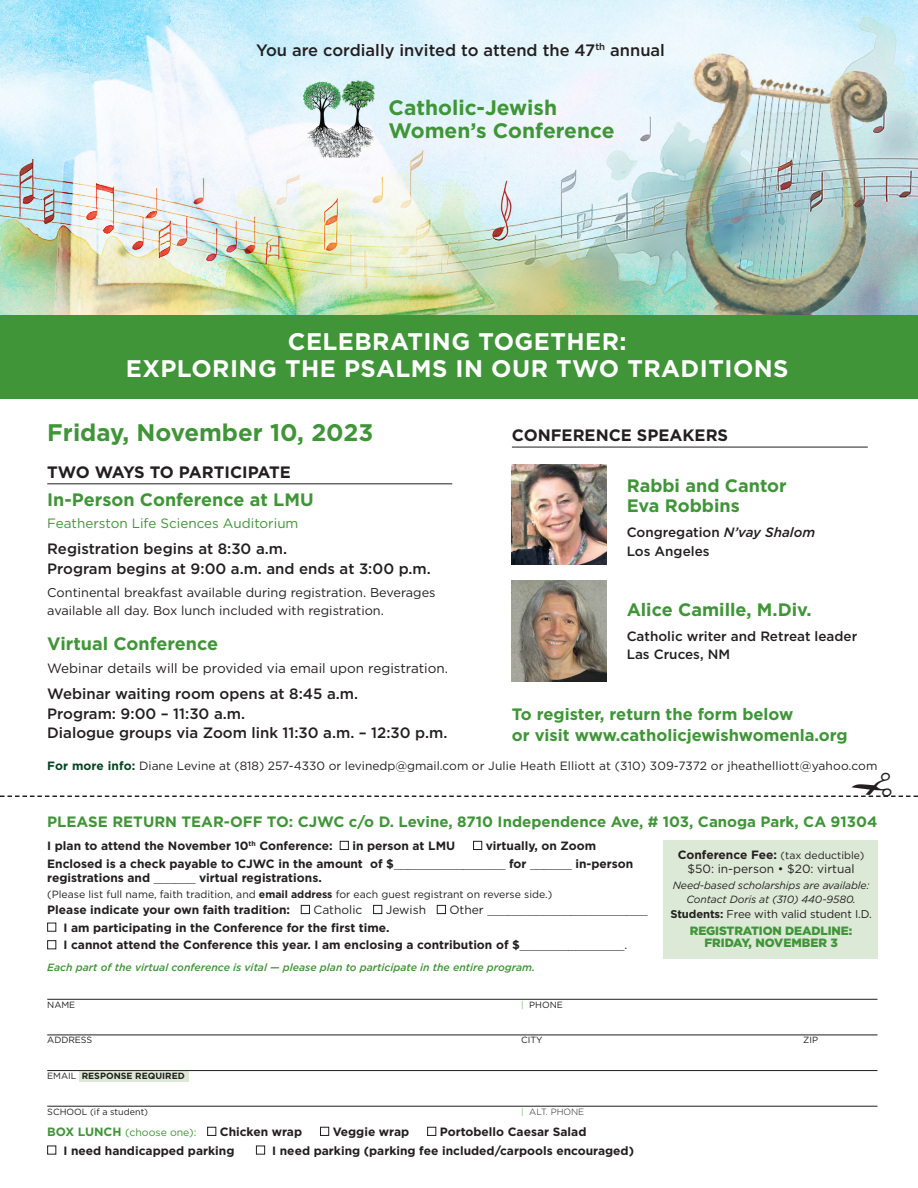
<style>
.page{position:relative;width:918px;height:1188px;background:#fff}
.page>*{position:absolute;margin:0;border:0;box-sizing:border-box;transform-origin:0 0}
.t1{font:700 24px/27px "Gotham";letter-spacing:.02em;color:#fff;text-align:center}
.t2{font:700 24px "Gotham";color:#3f9537}
.t3{font:700 21px "Gotham";color:#3f9537}
.t4{font:700 18px/19.5px "Gotham";color:#3f9537}
.t5{font:700 16.5px/21px "Gotham";color:#3f9537}
.t6{font:500 16.5px "Gotham";color:#231f20}
.t7{font:700 16.5px "Gotham";color:#231f20}
.t8{font:500 15px/19.5px "Gotham";color:#231f20}
.t9{font:700 15px "Gotham";color:#3f9537}
.t10{font:500 13.5px/19.5px "Gotham";color:#231f20}
.t11{font:13.5px "Gotham";color:#231f20}
.t12{font:13.5px "Gotham";color:#3f9537}
.t13{font:12.75px/18px "Gotham";color:#231f20}
.t14{font:700 12px/14.4px "Gotham";color:#231f20}
.t15{font:12px "Gotham";color:#231f20}
.t16{font:900 12px/12.9px "Gotham";letter-spacing:-.01em;color:#3f9537;text-align:center}
.t17{font:300 12px "Gotham";color:#231f20}
.t18{font:11.25px "Gotham";letter-spacing:-.01em;color:#231f20}
.t19{font:10.5px "Gotham";color:#231f20}
.t20{font:italic 500 10.5px "Gotham";color:#3f9537}
.t21{font:italic 10.5px/13.5px "Gotham";letter-spacing:-.01em;color:#231f20;text-align:center}
.t22{font:10.5px "Gotham";color:#3f9537}
.t23{font:9px "Gotham";color:#231f20}
.t24{font:700 9px "Gotham";color:#231f20}
.t25{font:300 9px "Gotham";color:#231f20}
.s1{font-style:italic}
.s2{font-weight:700;color:#064422}
.s3{font-weight:300}
.s4{font-weight:700}
.s5{font-weight:400}
.s6{font-weight:300;color:#3f9537}
.s7{color:#3f9537}
.s8{font-weight:700;font-size:12px}
</style>
<div class="page">
<div style="left:79px;top:1071px;width:109px;height:11px;background:#dde9d7"></div>
<hr style="left:47px;top:999px;width:831px;height:1px;background:#231f20">
<hr style="left:47px;top:1035px;width:831px;height:1px;background:#231f20">
<hr style="left:47px;top:1070px;width:831px;height:1px;background:#231f20">
<hr style="left:47px;top:1106px;width:831px;height:1px;background:#231f20">
<div style="left:340px;top:841px;width:9px;height:9px;border:1px solid #231f20"></div>
<div style="left:473px;top:841px;width:9px;height:9px;border:1px solid #231f20"></div>
<div style="left:301px;top:905px;width:9px;height:9px;border:1px solid #231f20"></div>
<div style="left:373px;top:905px;width:9px;height:9px;border:1px solid #231f20"></div>
<div style="left:437px;top:905px;width:9px;height:9px;border:1px solid #231f20"></div>
<div style="left:47px;top:923px;width:9px;height:9px;border:1px solid #231f20"></div>
<div style="left:47px;top:940px;width:9px;height:9px;border:1px solid #231f20"></div>
<div style="left:207px;top:1127px;width:9px;height:9px;border:1px solid #231f20"></div>
<div style="left:320px;top:1127px;width:9px;height:9px;border:1px solid #231f20"></div>
<div style="left:427px;top:1127px;width:9px;height:9px;border:1px solid #231f20"></div>
<div style="left:47px;top:1146px;width:9px;height:9px;border:1px solid #231f20"></div>
<div style="left:256px;top:1146px;width:9px;height:9px;border:1px solid #231f20"></div>
<div style="left:663px;top:840px;width:215px;height:118px;background:#dde9d7"></div>
<hr style="left:512px;top:447px;width:356px;height:1px;background:#231f20">
<img style="left:512px;top:581px;width:94px;height:100px">
<hr style="left:47px;top:483px;width:405px;height:1px;background:#231f20">
<img style="left:512px;top:464px;width:94px;height:101px">
<img style="left:547px;top:0;width:371px;height:315px">
<img style="left:655px;top:41px;width:238px;height:274px">
<img style="left:0;top:0;width:547px;height:315px">
<div style="left:0;top:315px;width:918px;height:84px;background:#3f9537"></div>
<img style="left:303px;top:79px;width:72px;height:79px">
<svg style="left:0;top:795px;width:918px;height:2px"></svg>
<p class="t6" style="left:256px;top:39px;width:410px">You are cordially invited to attend the 47<sup>th</sup> annual</p>
<p class="t3" style="left:389px;top:93px;width:170px">Catholic-Jewish</p>
<p class="t3" style="left:389px;top:117px;width:228px">Women’s Conference</p>
<p class="t1" style="left:126px;top:328px;width:664px">CELEBRATING TOGETHER:<br>EXPLORING THE PSALMS IN OUR TWO TRADITIONS</p>
<p class="t2" style="left:47px;top:417px;width:328px">Friday, November 10, 2023</p>
<p class="t7" style="left:47px;top:461px;width:245px">TWO WAYS TO PARTICIPATE</p>
<p class="t4" style="left:47px;top:490px;width:268px">In-Person Conference at LMU</p>
<p class="t12" style="left:47px;top:515px;width:253px">Featherston Life Sciences Auditorium</p>
<p class="t8" style="left:47px;top:539px;width:385px">Registration begins at 8:30 a.m.<br>Program begins at 9:00 a.m. and ends at 3:00 p.m.</p>
<p class="t13" style="left:47px;top:583px;width:390px">Continental breakfast available during registration. Beverages available all day. Box lunch included with registration.</p>
<p class="t4" style="left:47px;top:634px;width:172px">Virtual Conference</p>
<p class="t11" style="left:47px;top:660px;width:402px">Webinar details will be provided via email upon registration.</p>
<p class="t8" style="left:47px;top:684px;width:402px">Webinar waiting room opens at 8:45 a.m.<br>Program: 9:00 – 11:30 a.m.<br>Dialogue groups via Zoom link 11:30 a.m. – 12:30 p.m.</p>
<p class="t7" style="left:512px;top:425px;width:218px">CONFERENCE SPEAKERS</p>
<p class="t4" style="left:627px;top:476px;width:162px">Rabbi and Cantor<br>Eva Robbins</p>
<p class="t10" style="left:627px;top:522px;width:190px">Congregation <span class="s1">N’vay Shalom<br></span>Los Angeles</p>
<p class="t4" style="left:627px;top:600px;width:186px">Alice Camille, M.Div.</p>
<p class="t10" style="left:627px;top:627px;width:232px;line-height:18px">Catholic writer and Retreat leader<br>Las Cruces, NM</p>
<p class="t5" style="left:512px;top:704px;width:337px">To register, return the form below<br>or visit www.catholicjewishwomenla.org</p>
<p class="t15" style="left:47px;top:758px;width:832px"><span class="s2">For more info:</span> Diane Levine at (818) 257-4330 or levinedp@gmail.com or Julie Heath Elliott at (310) 309-7372 or jheathelliott@yahoo.com</p>
<p class="t9" style="left:47px;top:812px;width:832px">PLEASE RETURN TEAR-OFF TO: CJWC c/o D. Levine, 8710 Independence Ave, # 103, Canoga Park, CA 91304</p>
<p class="t14" style="left:47px;top:838px;width:287px">I plan to attend the November 10<sup>th</sup> Conference:</p>
<p class="t14" style="left:352px;top:838px;width:104px">in person at LMU</p>
<p class="t14" style="left:486px;top:838px;width:112px">virtually, on Zoom</p>
<p class="t14" style="left:47px;top:856px;width:588px">Enclosed is a check payable to CJWC in the amount of $<span class="s3">________________</span> for <span class="s3">______</span> in-person registrations and <span class="s3">______</span> virtual registrations.</p>
<p class="t19" style="left:47px;top:887px;width:507px">(Please list full name, faith tradition, and <span class="s4">email address</span> for each guest registrant on reverse side.)</p>
<p class="t14" style="left:47px;top:902px;width:244px">Please indicate your own faith tradition:</p>
<p class="t15" style="left:313px;top:902px;width:50px">Catholic</p>
<p class="t15" style="left:386px;top:902px;width:42px">Jewish</p>
<p class="t17" style="left:449px;top:902px;width:200px"><span class="s5">Other</span> _______________________</p>
<p class="t14" style="left:63px;top:920px;width:328px">I am participating in the Conference for the first time.</p>
<p class="t14" style="left:63px;top:938px;width:565px">I cannot attend the Conference this year. I am enclosing a contribution of $<span class="s3">_______________</span><span class="s5">.</span></p>
<p class="t20" style="left:47px;top:960px;width:489px">Each part of the virtual conference is vital — please plan to participate in the entire program.</p>
<p class="t23" style="left:47px;top:999px;width:30px">NAME</p>
<p class="t23" style="left:521px;top:999px;width:43px"><span class="s6">|</span> PHONE</p>
<p class="t23" style="left:47px;top:1034px;width:47px">ADDRESS</p>
<p class="t23" style="left:521px;top:1034px;width:23px">CITY</p>
<p class="t23" style="left:803px;top:1034px;width:16px">ZIP</p>
<p class="t24" style="left:47px;top:1070px;width:139px"><span class="s5">EMAIL</span> RESPONSE REQUIRED</p>
<p class="t23" style="left:47px;top:1106px;width:102px">SCHOOL (if a student)</p>
<p class="t25" style="left:521px;top:1106px;width:65px"><span class="s7">|</span> ALT. PHONE</p>
<p class="t22" style="left:47px;top:1125px;width:151px"><span class="s8">BOX LUNCH</span> (choose one):</p>
<p class="t14" style="left:220px;top:1124px;width:84px">Chicken wrap</p>
<p class="t14" style="left:333px;top:1124px;width:78px">Veggie wrap</p>
<p class="t14" style="left:440px;top:1124px;width:148px">Portobello Caesar Salad</p>
<p class="t14" style="left:63px;top:1143px;width:173px">I need handicapped parking</p>
<p class="t14" style="left:272px;top:1143px;width:363px">I need parking (parking fee included/carpools encouraged)</p>
<p class="t19" style="left:678px;top:849px;width:188px"><span class="s8">Conference Fee:</span> (tax deductible)</p>
<p class="t15" style="left:688px;top:861px;width:169px">$50: in-person • $20: virtual</p>
<p class="t21" style="left:673px;top:878px;width:198px">Need-based scholarships are available:<br>Contact Doris at (310) 440-9580.</p>
<p class="t18" style="left:670px;top:907px;width:203px"><span class="s4">Students:</span> Free with valid student I.D.</p>
<p class="t16" style="left:690px;top:924px;width:164px">REGISTRATION DEADLINE:<br>FRIDAY, NOVEMBER 3</p>
</div>
